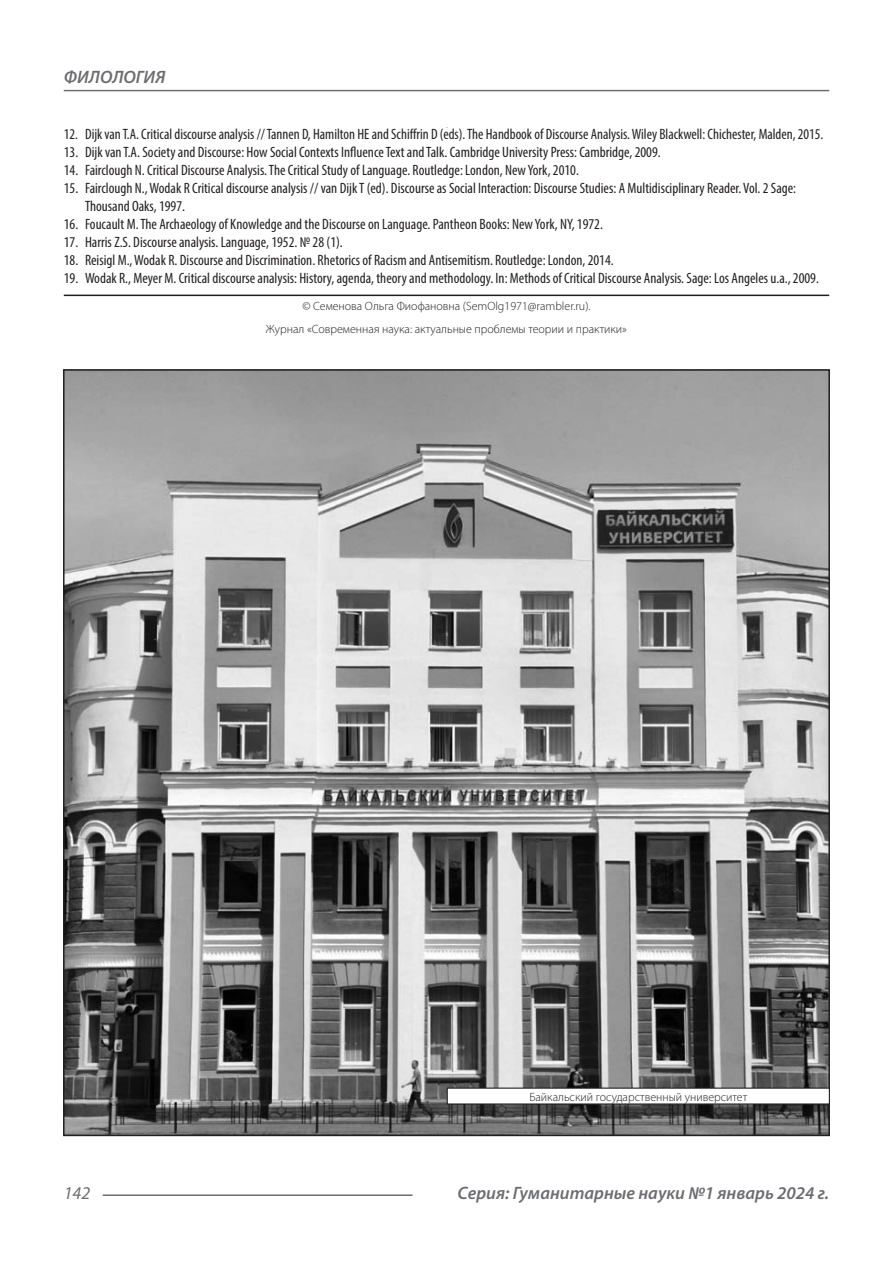
<style>
.page{position:relative;width:893px;height:1263px;background:#fff}
.page>*{position:absolute;margin:0;border:0;box-sizing:border-box;transform-origin:0 0}
.t1{font:italic 600 18px "Myriad Pro";color:#6c6d70}
.t2{font:italic 18px "Myriad Pro";color:#6c6d70}
.t3{font:condensed 15px/18px "Myriad Pro";color:#231f20}
.Автор_копирайт{font:300 12px "Myriad Pro";color:#231f20}
</style>
<div class="page">
<hr style="left:103px;top:1194px;width:309px;height:2px;background:#6c6d70">
<hr style="left:64px;top:90px;width:765px;height:1px;background:#6c6d70">
<hr style="left:64px;top:295px;width:765px;height:1px;background:#231f20">
<img style="left:66px;top:372px;width:761px;height:761px">
<div style="left:447px;top:1088px;width:382px;height:16px;background:#fff"></div>
<div style="left:447px;top:1087px;width:383px;height:17px;border:1px solid #231f20"></div>
<p class="t1" style="left:64px;top:66px;width:103px">ФИЛОЛОГИЯ</p>
<p class="t3" style="left:64px;top:125px;width:761px">12. Dijk van T.A. Critical discourse analysis // Tannen D, Hamilton HE and Schiffrin D (eds). The Handbook of Discourse Analysis. Wiley Blackwell: Chichester, Malden, 2015.</p>
<p class="t3" style="left:64px;top:143px;width:598px">13. Dijk van T.A. Society and Discourse: How Social Contexts Influence Text and Talk. Cambridge University Press: Cambridge, 2009.</p>
<p class="t3" style="left:64px;top:161px;width:517px">14. Fairclough N. Critical Discourse Analysis. The Critical Study of Language. Routledge: London, New York, 2010.</p>
<p class="t3" style="left:85px;top:179px;width:713px;text-indent:-21px">15. Fairclough N., Wodak R Critical discourse analysis // van Dijk T (ed). Discourse as Social Interaction: Discourse Studies: A Multidisciplinary Reader. Vol. 2 Sage:<br>Thousand Oaks, 1997.</p>
<p class="t3" style="left:64px;top:215px;width:541px">16. Foucault M. The Archaeology of Knowledge and the Discourse on Language. Pantheon Books: New York, NY, 1972.</p>
<p class="t3" style="left:64px;top:233px;width:281px">17. Harris Z.S. Discourse analysis. Language, 1952. № 28 (1).</p>
<p class="t3" style="left:64px;top:251px;width:551px">18. Reisigl M., Wodak R. Discourse and Discrimination. Rhetorics of Racism and Antisemitism. Routledge: London, 2014.</p>
<p class="t3" style="left:64px;top:269px;width:757px">19. Wodak R., Meyer M. Critical discourse analysis: History, agenda, theory and methodology. In: Methods of Critical Discourse Analysis. Sage: Los Angeles u.a., 2009.</p>
<p class="Автор_копирайт" style="left:302px;top:298px;width:290px">© Семенова Ольга Фиофановна (SemOlg1971@rambler.ru).</p>
<p class="Автор_копирайт" style="left:266px;top:321px;width:363px">Журнал «Современная наука: актуальные проблемы теории и практики»</p>
<p class="Автор_копирайт" style="left:529px;top:1089px;width:219px">Байкальский государственный университет</p>
<p class="t2" style="left:64px;top:1182px;width:28px">142</p>
<p class="t1" style="left:458px;top:1182px;width:373px">Серия: Гуманитарные науки №1 январь 2024 г.</p>
</div>
